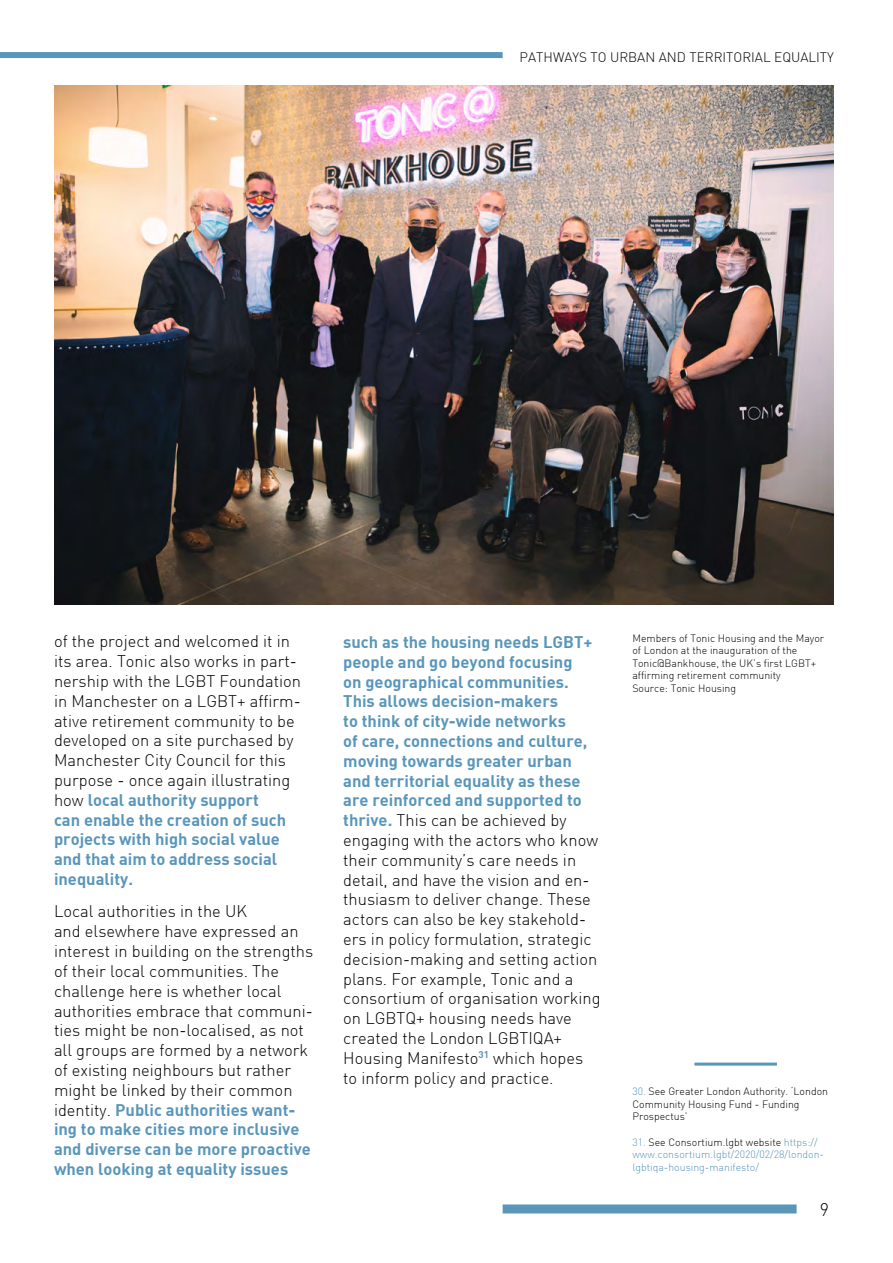
<style>
.page{position:relative;width:893px;height:1263px;background:#fff}
.page>*{position:absolute;margin:0;border:0;box-sizing:border-box;transform-origin:0 0}
.t1{font:300 18px "DIN";color:#000}
.t2{font:300 16.5px/19.8px "DIN";color:#000}
.t3{font:300 13.5px "DIN";color:#000}
.t4{font:300 10.5px/12.6px "DIN";color:#000}
.t5{font:300 10.5px/12.6px "DIN";color:#5996ba}
.s1{font-weight:700;color:#5996ba}
.s2{color:#5996ba}
.s3{color:#000}
</style>
<div class="page">
<div style="left:503px;top:1204px;width:294px;height:9px;background:#5996ba"></div>
<div style="left:0;top:52px;width:503px;height:6px;background:#5996ba"></div>
<hr style="left:694px;top:1062px;width:83px;height:3px;background:#5996ba">
<img style="left:54px;top:85px;width:779px;height:520px">
<p class="t3" style="left:520px;top:49px;width:316px">PATHWAYS TO URBAN AND TERRITORIAL EQUALITY</p>
<p class="t2" style="left:54px;top:631px;width:248px">of the project and welcomed it in its area. Tonic also works in part&shy;nership with the LGBT Foundation in Manchester on a LGBT+ affirm&shy;ative retirement community to be developed on a site purchased by<br>Manchester City Council for this purpose - once again illustrating how <span class="s1">local authority support<br>can enable the creation of such projects with high social value and that aim to address social inequality.</span></p>
<p class="t2" style="left:54px;top:901px;width:261px">Local authorities in the UK<br>and elsewhere have expressed an interest in building on the strengths of their local communities. The challenge here is whether local authorities embrace that communi&shy;ties might be non-localised, as not all groups are formed by a network of existing neighbours but rather might be linked by their common identity. <span class="s1">Public authorities want&shy;ing to make cities more inclusive and diverse can be more proactive when looking at equality issues</span></p>
<p class="t2" style="left:343px;top:632px;width:259px"><span class="s1">such as the housing needs LGBT+ people and go beyond focusing<br>on geographical communities.<br>This allows decision-makers<br>to think of city-wide networks<br>of care, connections and culture, moving towards greater urban and territorial equality as these are reinforced and supported to thrive.</span> This can be achieved by engaging with the actors who know their community’s care needs in detail, and have the vision and en&shy;thusiasm to deliver change. These actors can also be key stakehold&shy;ers in policy formulation, strategic decision-making and setting action plans. For example, Tonic and a consortium of organisation working on LGBTQ+ housing needs have created the London LGBTIQA+<br>Housing Manifesto<sup>31</sup> which hopes to inform policy and practice.</p>
<p class="t4" style="left:632px;top:631px;width:193px">Members of Tonic Housing and the Mayor of London at the inauguration of the Tonic@Bankhouse, the UK’s first LGBT+ affirming retirement community<br>Source: Tonic Housing</p>
<p class="t4" style="left:632px;top:1085px;width:197px"><span class="s2">30.</span> See Greater London Authority. ‘London<br>Community Housing Fund - Funding<br>Prospectus’</p>
<p class="t5" style="left:632px;top:1135px;width:193px">31. <span class="s3">See Consortium.lgbt website</span> https:// www.consortium.lgbt/2020/02/28/london&shy;lgbtiqa-housing-manifesto/</p>
<p class="t1" style="left:820px;top:1198px;width:11px">9</p>
</div>
